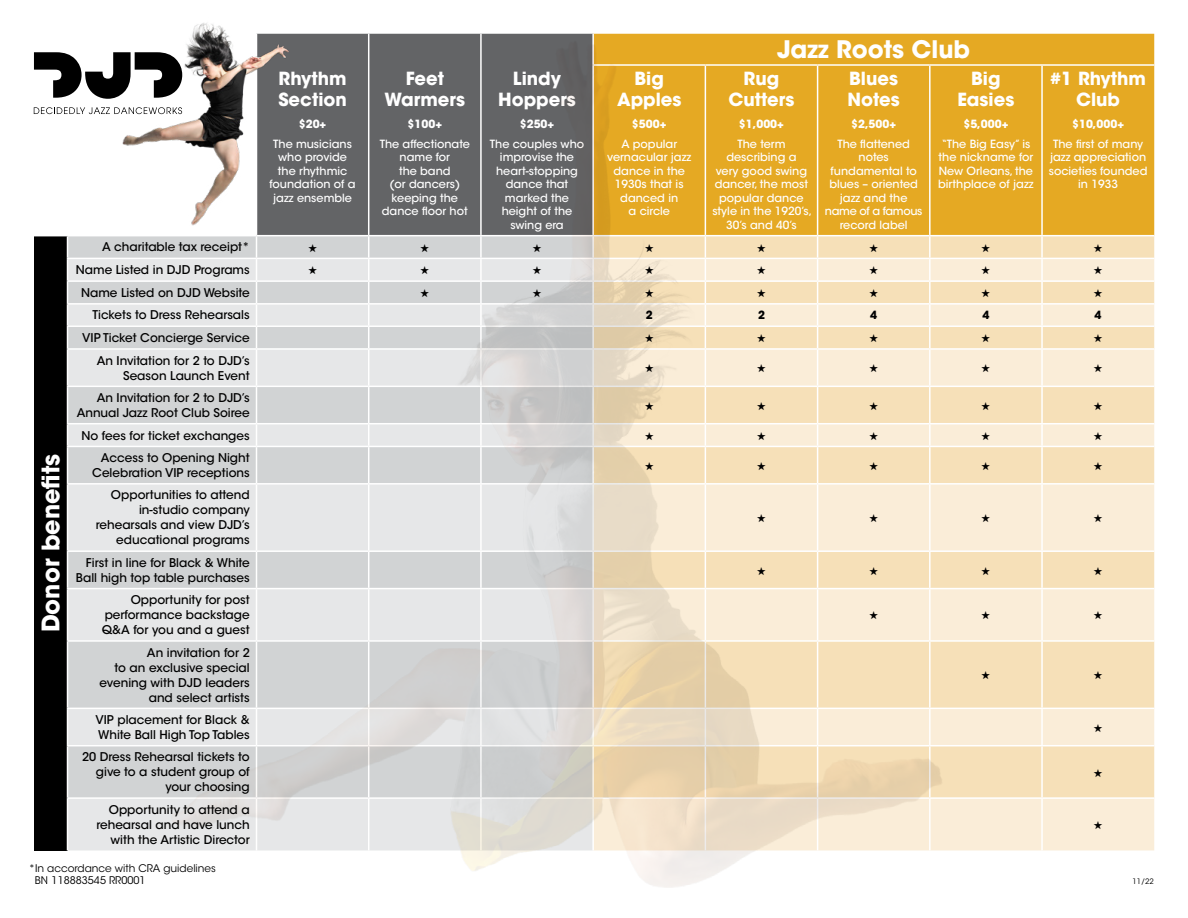
<style>
.page{position:relative;width:1188px;height:918px;background:#fff}
.page>*{position:absolute;margin:0;border:0;box-sizing:border-box;transform-origin:0 0}
.t1{font:700 24px "ITC Avant Garde Std";color:#fff}
.t2{font:700 18px/21px "ITC Avant Garde Std";color:#fff;text-align:center}
.t3{font:500 12px/15px "ITC Avant Garde Std";color:#000;text-align:right}
.t4{font:500 11.25px/13.5px "ITC Avant Garde Std";color:#fff;text-align:center}
.t5{font:700 11.25px "ITC Avant Garde Std";color:#fff}
.t6{font:700 11.25px "ITC Avant Garde Std";color:#000}
.t7{font:10.5px/12.8px "ITC Avant Garde Std";color:#000}
.t8{font:7.5px "ITC Avant Garde Std";color:#000}
</style>
<div class="page">
<div style="left:34px;top:236px;width:34px;height:614px;background:#000"></div>
<svg style="left:34px;top:52px;width:13px;height:18px"></svg>
<svg style="left:34px;top:107px;width:13px;height:7px"></svg>
<img style="left:47px;top:28px;width:1108px;height:860px">
<svg style="left:67px;top:236px;width:1087px;height:112px;background:#e8e0d1"></svg>
<svg style="left:645px;top:364px;width:8px;height:8px"></svg>
<svg style="left:757px;top:364px;width:9px;height:8px"></svg>
<svg style="left:870px;top:364px;width:8px;height:8px"></svg>
<svg style="left:982px;top:364px;width:8px;height:8px"></svg>
<svg style="left:1094px;top:364px;width:8px;height:8px"></svg>
<svg style="left:645px;top:402px;width:8px;height:8px"></svg>
<svg style="left:757px;top:402px;width:9px;height:8px"></svg>
<svg style="left:870px;top:402px;width:8px;height:8px"></svg>
<svg style="left:982px;top:402px;width:8px;height:8px"></svg>
<svg style="left:1094px;top:402px;width:8px;height:8px"></svg>
<svg style="left:645px;top:432px;width:8px;height:8px"></svg>
<svg style="left:757px;top:432px;width:9px;height:8px"></svg>
<svg style="left:870px;top:432px;width:8px;height:8px"></svg>
<svg style="left:982px;top:432px;width:8px;height:8px"></svg>
<svg style="left:1094px;top:432px;width:8px;height:8px"></svg>
<svg style="left:645px;top:462px;width:8px;height:8px"></svg>
<svg style="left:757px;top:462px;width:9px;height:8px"></svg>
<svg style="left:870px;top:462px;width:8px;height:8px"></svg>
<svg style="left:982px;top:462px;width:8px;height:8px"></svg>
<svg style="left:1094px;top:462px;width:8px;height:8px"></svg>
<svg style="left:757px;top:514px;width:9px;height:8px"></svg>
<svg style="left:870px;top:514px;width:8px;height:8px"></svg>
<svg style="left:982px;top:514px;width:8px;height:8px"></svg>
<svg style="left:1094px;top:514px;width:8px;height:8px"></svg>
<svg style="left:757px;top:567px;width:9px;height:8px"></svg>
<svg style="left:870px;top:567px;width:8px;height:8px"></svg>
<svg style="left:982px;top:567px;width:8px;height:8px"></svg>
<svg style="left:1094px;top:567px;width:8px;height:8px"></svg>
<svg style="left:870px;top:611px;width:8px;height:9px"></svg>
<svg style="left:982px;top:611px;width:8px;height:9px"></svg>
<svg style="left:1094px;top:611px;width:8px;height:9px"></svg>
<svg style="left:982px;top:671px;width:8px;height:8px"></svg>
<svg style="left:1094px;top:671px;width:8px;height:8px"></svg>
<svg style="left:1094px;top:724px;width:8px;height:8px"></svg>
<svg style="left:1094px;top:769px;width:8px;height:8px"></svg>
<svg style="left:1094px;top:821px;width:8px;height:8px"></svg>
<h2 class="t2" style="left:278px;top:68px;width:70px;text-align:left">Rhythm<br>Section</h2>
<p class="t5" style="left:299px;top:116px;width:29px">$20+</p>
<p class="t4" style="left:270px;top:137px;width:88px">The musicians who provide the rhythmic foundation of a jazz ensemble</p>
<h2 class="t2" style="left:385px;top:68px;width:82px">Feet<br>Warmers</h2>
<p class="t5" style="left:408px;top:116px;width:36px">$100+</p>
<p class="t4" style="left:380px;top:137px;width:92px">The affectionate name for<br>the band<br>(or dancers) keeping the dance floor hot</p>
<h2 class="t2" style="left:498px;top:68px;width:79px">Lindy<br>Hoppers</h2>
<p class="t5" style="left:520px;top:116px;width:36px">$250+</p>
<p class="t4" style="left:490px;top:137px;width:96px">The couples who improvise the heart-stopping dance that marked the height of the swing era</p>
<h2 class="t2" style="left:617px;top:68px;width:66px">Big<br>Apples</h2>
<p class="t5" style="left:632px;top:116px;width:36px">$500+</p>
<p class="t4" style="left:607px;top:137px;width:86px">A popular vernacular jazz dance in the<br>1930s that is danced in<br>a circle</p>
<h1 class="t1" style="left:777px;top:34px;width:195px">Jazz Roots Club</h1>
<h2 class="t2" style="left:729px;top:68px;width:67px">Rug<br>Cutters</h2>
<p class="t5" style="left:739px;top:116px;width:47px">$1,000+</p>
<p class="t4" style="left:712px;top:137px;width:101px">The term describing a<br>very good swing dancer, the most popular dance style in the 1920’s,<br>30’s and 40’s</p>
<h2 class="t2" style="left:848px;top:68px;width:54px;text-align:left">Blues<br>Notes</h2>
<p class="t5" style="left:851px;top:116px;width:47px">$2,500+</p>
<p class="t4" style="left:825px;top:137px;width:99px">The flattened notes fundamental to blues – oriented jazz and the name of a famous record label</p>
<h2 class="t2" style="left:957px;top:68px;width:58px">Big<br>Easies</h2>
<p class="t5" style="left:963px;top:116px;width:47px">$5,000+</p>
<p class="t4" style="left:938px;top:137px;width:97px;text-align:left">“The Big Easy” is the nickname for<br>New Orleans, the birthplace of jazz</p>
<h2 class="t2" style="left:1050px;top:68px;width:97px">#1 Rhythm<br>Club</h2>
<p class="t5" style="left:1072px;top:116px;width:53px">$10,000+</p>
<p class="t4" style="left:1049px;top:137px;width:100px">The first of many jazz appreciation societies founded in 1933</p>
<p class="t3" style="left:102px;top:240px;width:149px">A charitable tax receipt*</p>
<p class="t3" style="left:76px;top:262px;width:175px">Name Listed in DJD Programs</p>
<p class="t3" style="left:81px;top:285px;width:170px">Name Listed on DJD Website</p>
<p class="t3" style="left:93px;top:308px;width:159px">Tickets to Dress Rehearsals</p>
<p class="t6" style="left:646px;top:308px;width:8px">2</p>
<p class="t6" style="left:758px;top:308px;width:8px">2</p>
<p class="t6" style="left:870px;top:308px;width:8px">4</p>
<p class="t6" style="left:982px;top:308px;width:8px">4</p>
<p class="t6" style="left:1095px;top:308px;width:8px">4</p>
<p class="t3" style="left:82px;top:330px;width:169px">VIP Ticket Concierge Service</p>
<p class="t3" style="left:97px;top:353px;width:154px">An Invitation for 2 to DJD’s<br>Season Launch Event</p>
<p class="t3" style="left:77px;top:390px;width:175px">An Invitation for 2 to DJD’s<br>Annual Jazz Root Club Soiree</p>
<p class="t3" style="left:82px;top:428px;width:170px">No fees for ticket exchanges</p>
<p class="t3" style="left:92px;top:450px;width:159px">Access to Opening Night<br>Celebration VIP receptions</p>
<p class="t3" style="left:96px;top:488px;width:155px">Opportunities to attend in-studio company rehearsals and view DJD’s educational programs</p>
<p class="t3" style="left:76px;top:555px;width:175px">First in line for Black &amp; White<br>Ball high top table purchases</p>
<p class="t3" style="left:102px;top:592px;width:149px;text-align:justify;text-indent:29px">Opportunity for post performance backstage Q&amp;A for you and a guest</p>
<p class="t3" style="left:100px;top:645px;width:152px">An invitation for 2<br>to an exclusive special evening with DJD leaders and select artists</p>
<p class="t3" style="left:95px;top:712px;width:156px;text-align:left">VIP placement for Black &amp;<br>White Ball High Top Tables</p>
<p class="t3" style="left:82px;top:750px;width:169px">20 Dress Rehearsal tickets to give to a student group of your choosing</p>
<p class="t3" style="left:96px;top:802px;width:155px">Opportunity to attend a rehearsal and have lunch with the Artistic Director</p>
<p class="t7" style="left:35px;top:861px;width:183px;text-indent:-6px">*In accordance with CRA guidelines<br>BN 118883545 RR0001</p>
<h1 class="t1" style="left:35px;top:632px;width:180px;rotate:-90deg">Donor benefits</h1>
<p class="t8" style="left:1132px;top:877px;width:23px">11/22</p>
</div>
